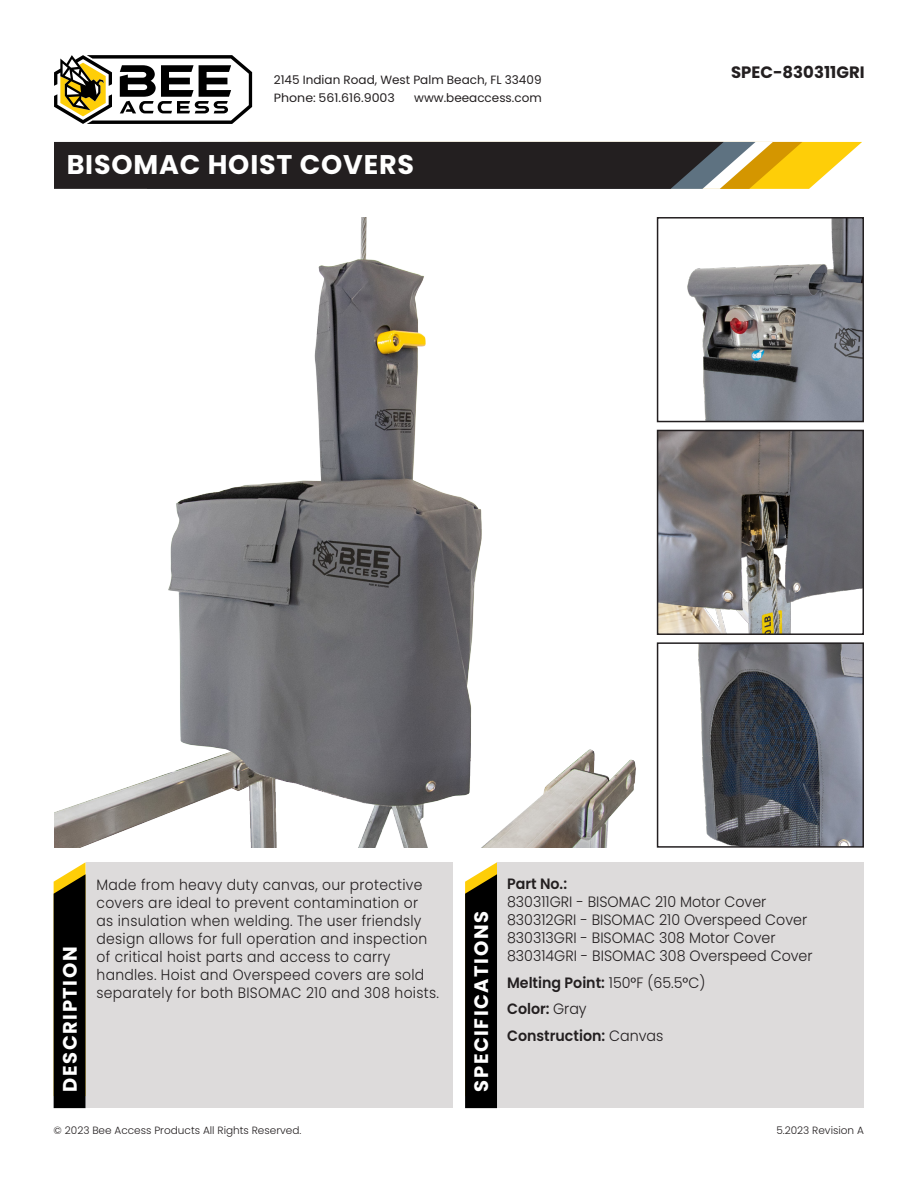
<style>
.page{position:relative;width:918px;height:1188px;background:#fff}
.page>*{position:absolute;margin:0;border:0;box-sizing:border-box;transform-origin:0 0}
.t1{font:700 27px "Poppins";letter-spacing:.03em;color:#fff}
.t2{font:700 19.5px "Poppins";letter-spacing:.08em;color:#fff}
.t3{font:700 16.5px "Poppins";color:#231f20}
.t4{font:300 15px/18px "Poppins";letter-spacing:.02em;color:#231f20;scale:.93 1}
.t5{font:300 15px/18px "Poppins";color:#231f20;scale:.95 1}
.t6{font:600 15px "Poppins";color:#231f20;scale:.95 1}
.t7{font:12px/18px "Poppins";color:#231f20}
.t8{font:300 10.5px "Poppins";color:#231f20}
.s1{font-weight:600}
.s2{font-weight:300}
.s3{font-weight:400}
</style>
<div class="page">
<svg style="left:54px;top:142px;width:808px;height:47px;background:#483f2d"></svg>
<div style="left:86px;top:862px;width:367px;height:246px;background:#dddbdb"></div>
<div style="left:497px;top:862px;width:367px;height:246px;background:#dddbdb"></div>
<svg style="left:54px;top:862px;width:32px;height:246px;background:#19170c"></svg>
<svg style="left:465px;top:862px;width:32px;height:246px;background:#17140a"></svg>
<svg style="left:54px;top:55px;width:199px;height:69px"></svg>
<img style="left:687px;top:220px;width:174px;height:199px">
<div style="left:657px;top:217px;width:207px;height:205px;border:2px solid #231f20"></div>
<img style="left:660px;top:433px;width:201px;height:199px">
<div style="left:657px;top:430px;width:207px;height:205px;border:2px solid #231f20"></div>
<img style="left:698px;top:645px;width:163px;height:200px">
<div style="left:657px;top:642px;width:207px;height:206px;border:2px solid #231f20"></div>
<img style="left:54px;top:217px;width:603px;height:631px">
<p class="t7" style="left:274px;top:71px;width:269px">2145 Indian Road, West Palm Beach, FL 33409<br>Phone: 561.616.9003</p>
<p class="t7" style="left:414px;top:89px;width:129px">www.beeaccess.com</p>
<p class="t1" style="left:67px;top:149px;width:349px">BISOMAC HOIST COVERS</p>
<p class="t3" style="left:731px;top:63px;width:135px">SPEC-830311GRI</p>
<h2 class="t2" style="left:59px;top:1092px;width:147px;rotate:-90deg">DESCRIPTION</h2>
<p class="t4" style="left:97px;top:876px;width:370px">Made from heavy duty canvas, our protective covers are ideal to prevent contamination or<br>as insulation when welding. The user friendsly design allows for full operation and inspection of critical hoist parts and access to carry handles. Hoist and Overspeed covers are sold separately for both BISOMAC 210 and 308 hoists.</p>
<p class="t5" style="left:507px;top:874px;width:323px"><span class="s1">Part No.:<br></span>830311GRI - BISOMAC 210 Motor Cover<br>830312GRI - BISOMAC 210 Overspeed Cover<br>830313GRI - BISOMAC 308 Motor Cover<br>830314GRI - BISOMAC 308 Overspeed Cover</p>
<h2 class="t2" style="left:470px;top:1092px;width:182px;rotate:-90deg">SPECIFICATIONS</h2>
<p class="t6" style="left:507px;top:974px;width:210px">Melting Point: <span class="s2">150</span><span class="s3">°</span><span class="s2">F (65.5</span><span class="s3">°</span><span class="s2">C)</span></p>
<p class="t6" style="left:507px;top:1001px;width:85px">Color: <span class="s2">Gray</span></p>
<p class="t6" style="left:507px;top:1027px;width:166px">Construction: <span class="s2">Canvas</span></p>
<p class="t8" style="left:54px;top:1124px;width:249px">© 2023 Bee Access Products All Rights Reserved.</p>
<p class="t8" style="left:776px;top:1124px;width:89px">5.2023 Revision A</p>
</div>
